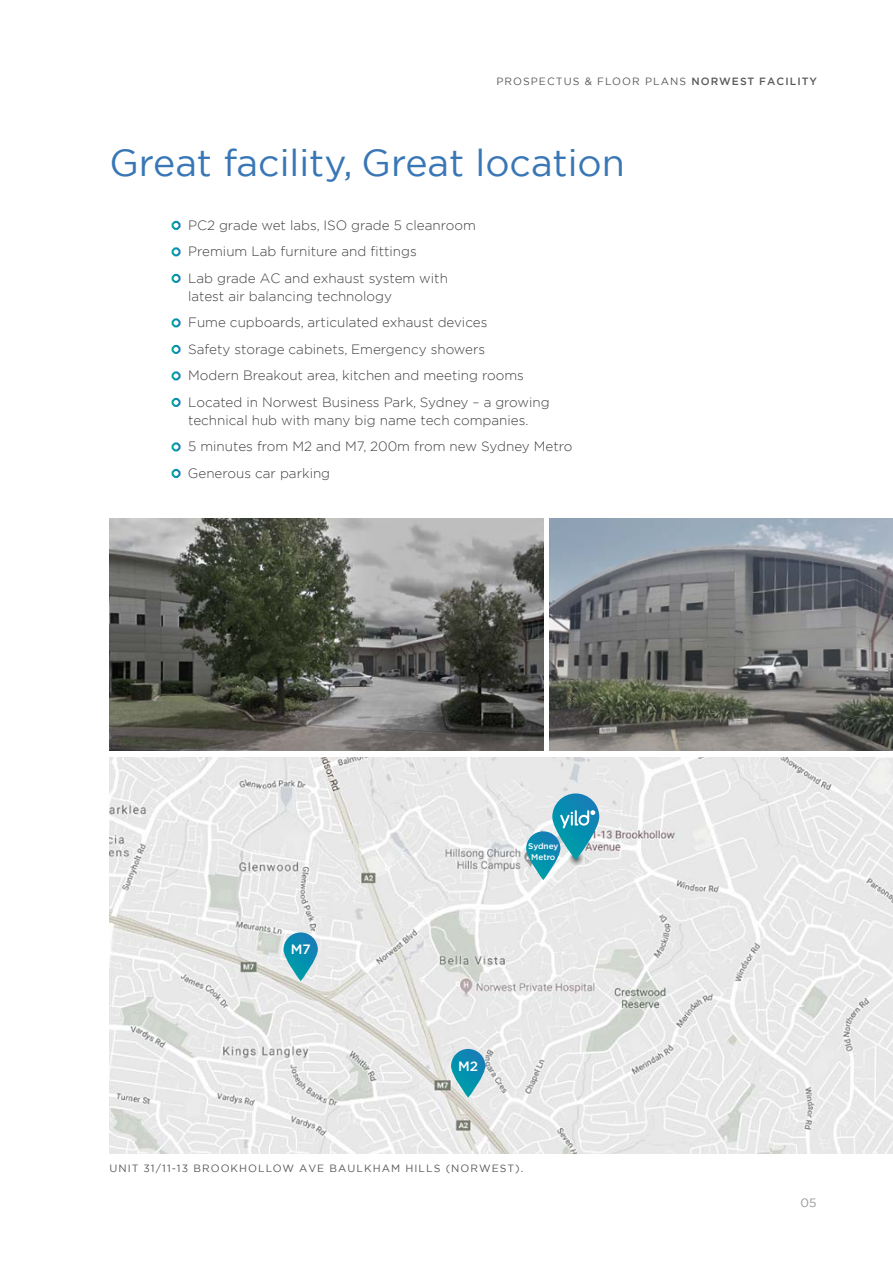
<style>
.page{position:relative;width:893px;height:1263px;background:#fff}
.page>*{position:absolute;margin:0;border:0;box-sizing:border-box;transform-origin:0 0}
.H1_Large{font:37.5px "Gotham";color:#3876b6}
.Body_Text_Left{font:300 13.5px/18px "Gotham";color:#414042}
.Body_Text_Left-2{font:500 13.5px "Gotham";color:#fff}
.t1{font:12px "Gotham";color:#939598}
.t2{font:10.5px "Gotham";letter-spacing:.1em;color:#58595b}
.Body_Text_Left-3{font:500 8.25px/10.5px "Gotham";color:#fff;text-align:center}
.s1{font-weight:500}
</style>
<div class="page">
<div style="left:171px;top:221px;width:10px;height:9px;border:2px solid #fff;border-radius:50%"></div>
<div style="left:171px;top:247px;width:10px;height:9px;border:2px solid #fff;border-radius:50%"></div>
<div style="left:171px;top:274px;width:10px;height:9px;border:2px solid #fff;border-radius:50%"></div>
<div style="left:171px;top:318px;width:10px;height:9px;border:2px solid #fff;border-radius:50%"></div>
<div style="left:171px;top:345px;width:10px;height:9px;border:2px solid #fff;border-radius:50%"></div>
<div style="left:171px;top:371px;width:10px;height:9px;border:2px solid #fff;border-radius:50%"></div>
<div style="left:171px;top:398px;width:10px;height:9px;border:2px solid #fff;border-radius:50%"></div>
<div style="left:171px;top:442px;width:10px;height:9px;border:2px solid #fff;border-radius:50%"></div>
<div style="left:171px;top:469px;width:10px;height:9px;border:2px solid #fff;border-radius:50%"></div>
<img style="left:109px;top:758px;width:784px;height:396px">
<img style="left:109px;top:519px;width:434px;height:231px">
<img style="left:549px;top:519px;width:344px;height:231px">
<svg style="left:568px;top:849px;width:16px;height:17px"></svg>
<svg style="left:284px;top:932px;width:34px;height:48px"></svg>
<svg style="left:451px;top:1049px;width:34px;height:48px"></svg>
<svg style="left:526px;top:831px;width:34px;height:48px"></svg>
<svg style="left:552px;top:793px;width:47px;height:66px;background:#3da0bb"></svg>
<svg style="left:560px;top:810px;width:35px;height:18px"></svg>
<p class="t2" style="left:496px;top:74px;width:322px">PROSPECTUS &amp; FLOOR PLANS <span class="s1">NORWEST FACILITY</span></p>
<p class="H1_Large" style="left:109px;top:139px;width:517px">Great facility, Great location</p>
<p class="Body_Text_Left" style="left:188px;top:216px;width:289px">PC2 grade wet labs, ISO grade 5 cleanroom</p>
<p class="Body_Text_Left" style="left:188px;top:242px;width:230px">Premium Lab furniture and fittings</p>
<p class="Body_Text_Left" style="left:188px;top:269px;width:261px">Lab grade AC and exhaust system with latest air balancing technology</p>
<p class="Body_Text_Left" style="left:188px;top:313px;width:301px">Fume cupboards, articulated exhaust devices</p>
<p class="Body_Text_Left" style="left:188px;top:340px;width:299px">Safety storage cabinets, Emergency showers</p>
<p class="Body_Text_Left" style="left:188px;top:366px;width:337px">Modern Breakout area, kitchen and meeting rooms</p>
<p class="Body_Text_Left" style="left:188px;top:393px;width:363px">Located in Norwest Business Park, Sydney – a growing technical hub with many big name tech companies.</p>
<p class="Body_Text_Left" style="left:188px;top:437px;width:386px">5 minutes from M2 and M7, 200m from new Sydney Metro</p>
<p class="Body_Text_Left" style="left:188px;top:464px;width:144px">Generous car parking</p>
<p class="Body_Text_Left-2" style="left:291px;top:941px;width:21px">M7</p>
<p class="Body_Text_Left-3" style="left:528px;top:841px;width:32px">Sydney<br>Metro</p>
<p class="Body_Text_Left-2" style="left:458px;top:1057px;width:21px">M2</p>
<h4 class="t2" style="left:109px;top:1162px;width:415px">UNIT 31/11-13 BROOKHOLLOW AVE BAULKHAM HILLS (NORWEST).</h4>
<p class="t1" style="left:800px;top:1195px;width:17px">05</p>
</div>
